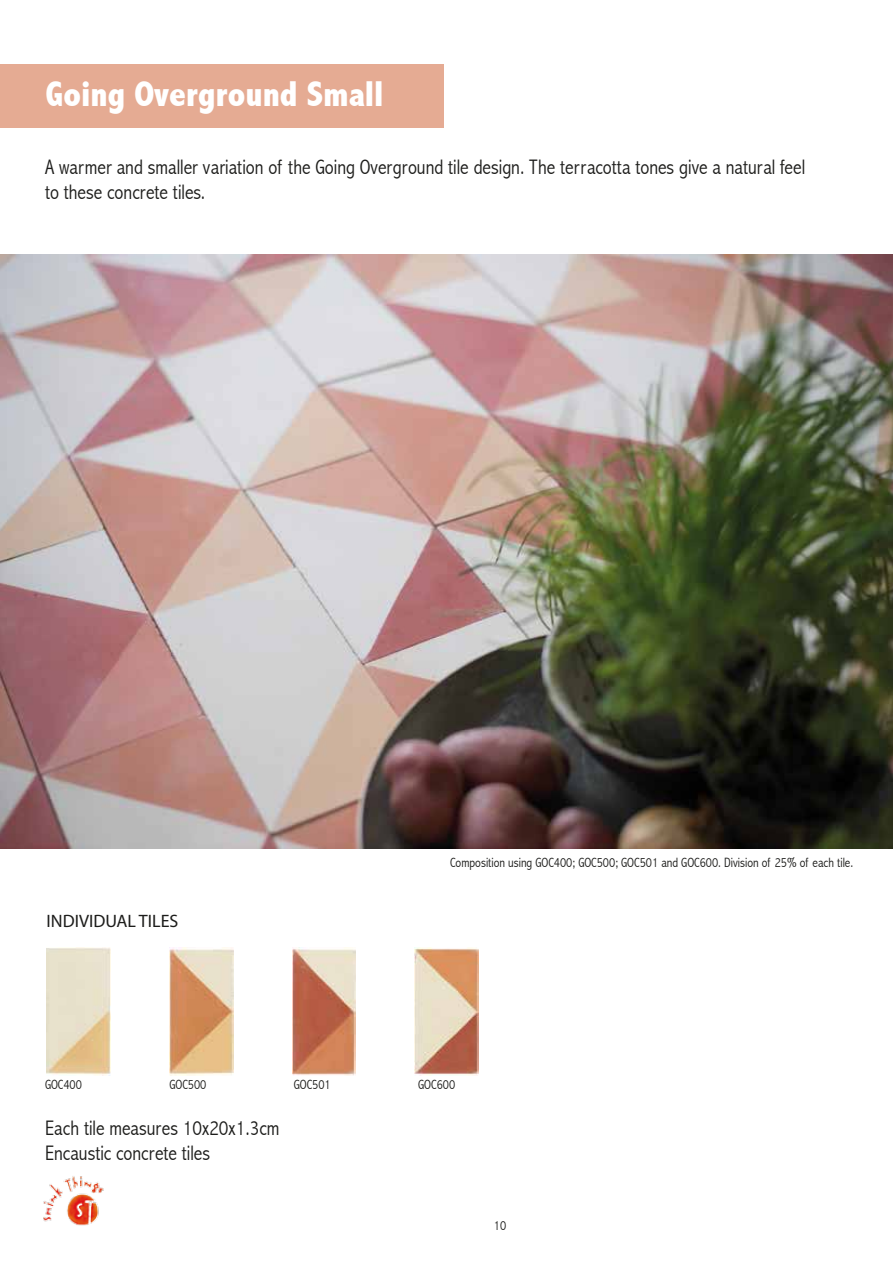
<style>
.page{position:relative;width:893px;height:1263px;background:#fff}
.page>*{position:absolute;margin:0;border:0;box-sizing:border-box;transform-origin:0 0}
.t1{font:800 condensed 36px "Abadi";color:#fff}
.t2{font:300 condensed 21px/25.2px "Abadi";color:#1d1d1b}
.t3{font:18px "Myriad Pro";color:#1d1d1b}
.t4{font:300 condensed 13.5px "Abadi";color:#1d1d1b}
</style>
<div class="page">
<div style="left:0;top:64px;width:443px;height:64px;background:#e5ab93"></div>
<img style="left:0;top:255px;width:893px;height:593px">
<img style="left:43px;top:1176px;width:61px;height:50px">
<img style="left:47px;top:948px;width:63px;height:127px">
<img style="left:169px;top:948px;width:64px;height:127px">
<img style="left:292px;top:948px;width:64px;height:127px">
<img style="left:415px;top:948px;width:63px;height:127px">
<h1 class="t1" style="left:46px;top:74px;width:340px">Going Overground Small</h1>
<p class="t2" style="left:45px;top:154px;width:762px">A warmer and smaller variation of the Going Overground tile design. The terracotta tones give a natural feel to these concrete tiles.</p>
<p class="t3" style="left:47px;top:910px;width:133px">INDIVIDUAL TILES</p>
<p class="t4" style="left:450px;top:855px;width:405px">Composition using GOC400; GOC500; GOC501 and GOC600. Division of 25% of each tile.</p>
<p class="t4" style="left:45px;top:1077px;width:38px">GOC400</p>
<p class="t4" style="left:169px;top:1077px;width:38px">GOC500</p>
<p class="t4" style="left:294px;top:1077px;width:38px">GOC501</p>
<p class="t4" style="left:418px;top:1077px;width:38px">GOC600</p>
<p class="t2" style="left:45px;top:1115px;width:236px">Each tile measures 10x20x1.3cm<br>Encaustic concrete tiles</p>
<p class="t4" style="left:494px;top:1218px;width:14px">10</p>
</div>
